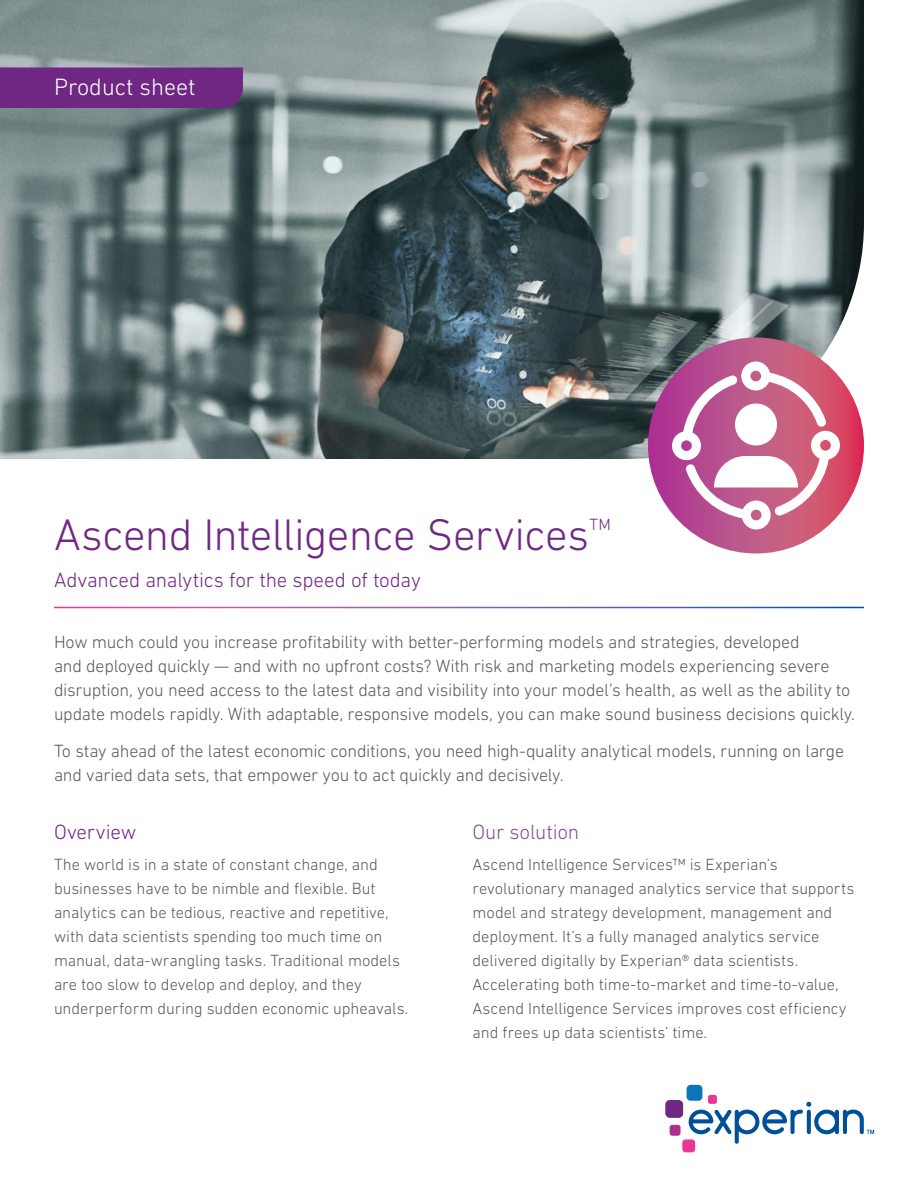
<style>
.page{position:relative;width:918px;height:1188px;background:#fff}
.page>*{position:absolute;margin:0;border:0;box-sizing:border-box;transform-origin:0 0}
.t1{font:300 45px "DIN Next W1 G";letter-spacing:-.015em;color:#702784}
.t2{font:300 24px "DIN Next W1 G";color:#fff}
.t3{font:300 21px "DIN Next W1 G";letter-spacing:-.01em;color:#702784}
.t4{font:300 21px "DIN Next W1 G";letter-spacing:-.01em;color:#834f96}
.t5{font:300 18px/24px "DIN Next W1 G";letter-spacing:-.015em;color:#58595b}
.t6{font:300 16.5px/24px "DIN Next W1 G";letter-spacing:-.005em;color:#58595b}
.t7{font:300 16.5px "DIN Next W1 G";color:#702784}
</style>
<div class="page">
<img style="left:0;top:0;width:864px;height:459px">
<svg style="left:648px;top:338px;width:216px;height:216px;background:#c24a80"></svg>
<svg style="left:672px;top:361px;width:168px;height:168px"></svg>
<div style="left:0;top:67px;width:243px;height:41px;background:#702784"></div>
<div style="left:687px;top:1085px;width:15px;height:16px;background:#0b74bb;border-radius:4px"></div>
<div style="left:665px;top:1100px;width:18px;height:18px;background:#702784;border-radius:5px"></div>
<div style="left:670px;top:1125px;width:11px;height:11px;background:#ad2e91;border-radius:3px"></div>
<div style="left:682px;top:1139px;width:13px;height:13px;background:#ed3694;border-radius:3px"></div>
<div style="left:708px;top:1095px;width:9px;height:9px;background:#ed3694;border-radius:2px"></div>
<svg style="left:689px;top:1102px;width:185px;height:42px"></svg>
<h2 class="t2" style="left:54px;top:73px;width:143px">Product sheet</h2>
<h1 class="t1" style="left:54px;top:509px;width:537px">Ascend Intelligence Services</h1>
<p class="t7" style="left:590px;top:515px;width:23px">TM</p>
<p class="t3" style="left:54px;top:568px;width:368px">Advanced analytics for the speed of today</p>
<p class="t5" style="left:54px;top:630px;width:803px">How much could you increase profitability with better-performing models and strategies, developed<br>and deployed quickly — and with no upfront costs? With risk and marketing models experiencing severe disruption, you need access to the latest data and visibility into your model’s health, as well as the ability to update models rapidly. With adaptable, responsive models, you can make sound business decisions quickly.</p>
<p class="t5" style="left:54px;top:739px;width:792px">To stay ahead of the latest economic conditions, you need high-quality analytical models, running on large and varied data sets, that empower you to act quickly and decisively.</p>
<p class="t3" style="left:54px;top:820px;width:84px">Overview</p>
<p class="t6" style="left:54px;top:852px;width:356px">The world is in a state of constant change, and businesses have to be nimble and flexible. But analytics can be tedious, reactive and repetitive, with data scientists spending too much time on manual, data-wrangling tasks. Traditional models are too slow to develop and deploy, and they underperform during sudden economic upheavals.</p>
<p class="t4" style="left:472px;top:820px;width:108px">Our solution</p>
<p class="t6" style="left:472px;top:852px;width:383px">Ascend Intelligence Services™ is Experian’s revolutionary managed analytics service that supports model and strategy development, management and deployment. It’s a fully managed analytics service delivered digitally by Experian® data scientists.<br>Accelerating both time-to-market and time-to-value, Ascend Intelligence Services improves cost efficiency and frees up data scientists’ time.</p>
</div>
